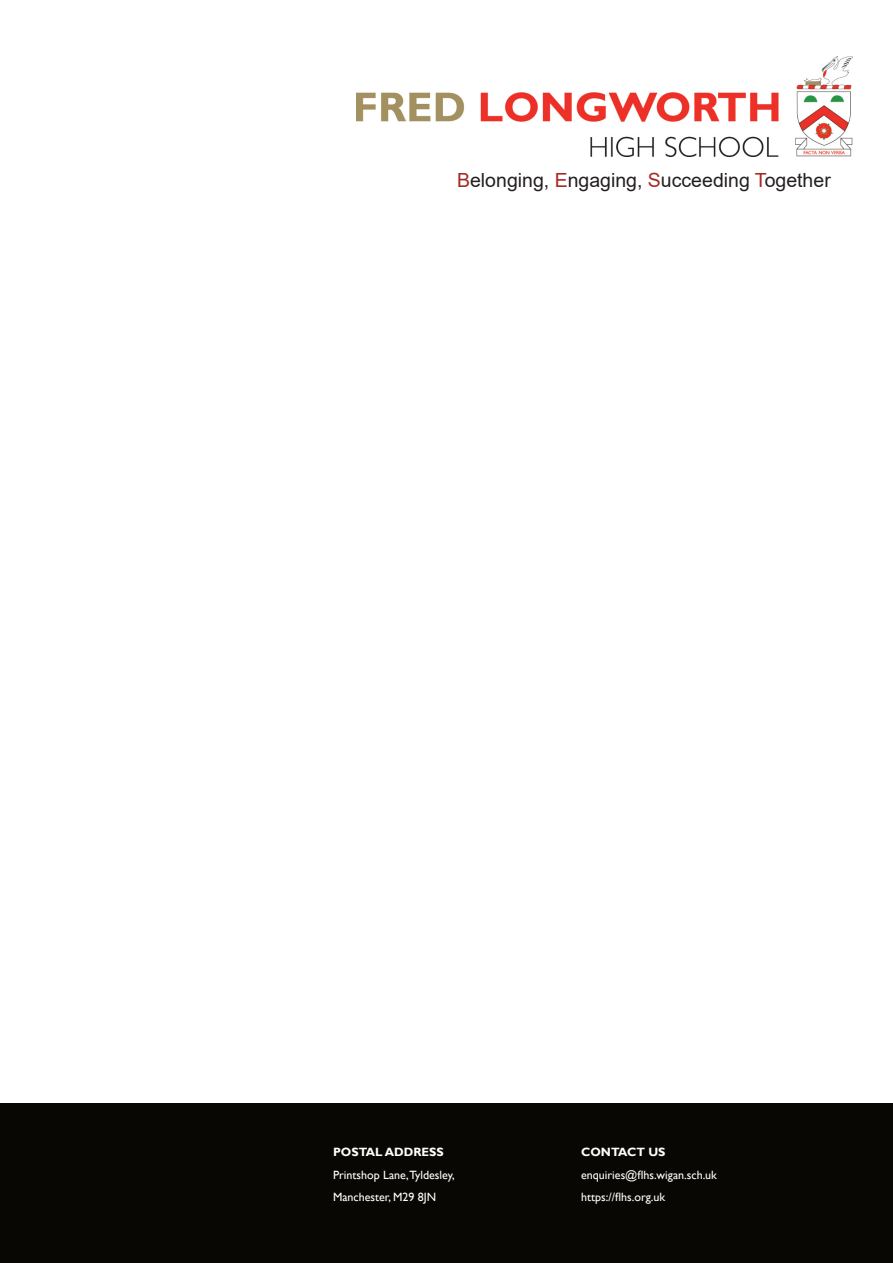
<style>
.page{position:relative;width:893px;height:1263px;background:#fff}
.page>*{position:absolute;margin:0;border:0;box-sizing:border-box;transform-origin:0 0}
.t1{font:19.5px "Arial";color:#231f20}
.t2{font:12px/22.5px "Gill Sans";color:#fff}
.t3{font:700 12px "Gill Sans";color:#fff}
.s1{color:#a62b22}
</style>
<div class="page">
<img style="left:356px;top:56px;width:496px;height:100px">
<div style="left:0;top:1104px;width:893px;height:159px;background:#080704"></div>
<h1 class="t1" style="left:457px;top:173px;width:375px"><span class="s1">B</span>elonging, <span class="s1">E</span>ngaging, <span class="s1">S</span>ucceeding <span class="s1">T</span>ogether</h1>
<p class="t3" style="left:333px;top:1148px;width:112px">POSTAL ADDRESS</p>
<p class="t2" style="left:333px;top:1165px;width:123px">Printshop Lane,Tyldesley,<br>Manchester, M29 8JN</p>
<p class="t3" style="left:581px;top:1148px;width:86px">CONTACT US</p>
<p class="t2" style="left:581px;top:1165px;width:137px">enquiries@flhs.wigan.sch.uk https://flhs.org.uk</p>
</div>
